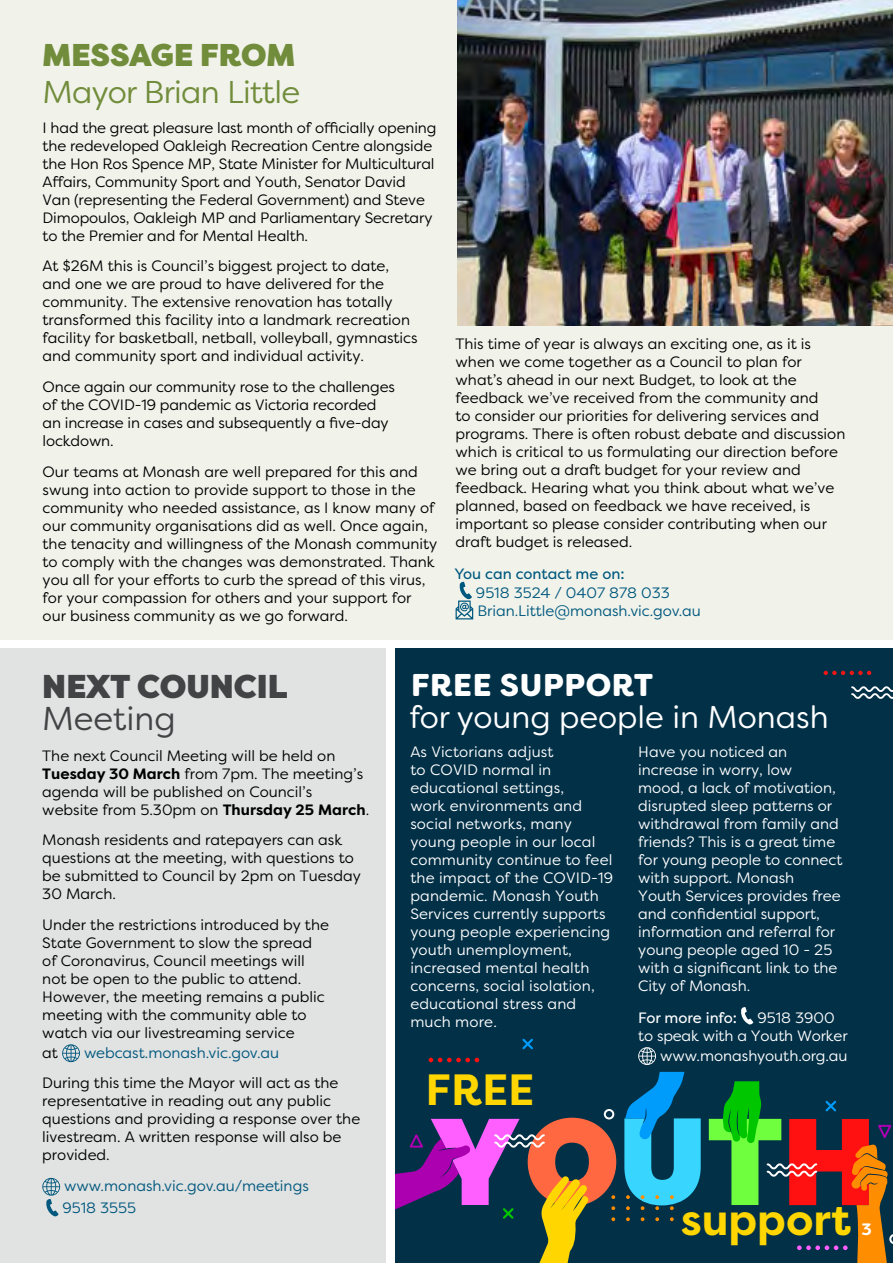
<style>
.page{position:relative;width:893px;height:1263px;background:#fff}
.page>*{position:absolute;margin:0;border:0;box-sizing:border-box;transform-origin:0 0}
.t1{font:700 43.65px "Filson Pro";color:#ffd600}
.t2{font:900 33px "Filson Pro";color:#424344}
.t3{font:33px "Filson Pro";color:#424344}
.t4{font:31.5px "Filson Soft";color:#fff}
.t5{font:31.5px "Filson Pro";letter-spacing:-.02em;color:#718c3a}
.t6{font:900 31.5px "Filson Pro";color:#718c3a}
.t7{font:900 31.5px "Filson Soft";letter-spacing:.02em;color:#fff}
.t8{font:700 16.5px "Filson Soft";color:#fff}
.t9{font:15px/18px "Filson Pro";color:#000}
.t10{font:15px/18px "Filson Pro";color:#fff}
.t11{font:15px/22.2px "Filson Pro";color:#00587e}
.t12{font:15px "Filson Pro";color:#00587e}
.t13{font:15px "Filson Pro";letter-spacing:-.005em;color:#fff}
.s1{font-weight:700}
</style>
<div class="page">
<div style="left:396px;top:648px;width:497px;height:615px;background:#023047"></div>
<svg style="left:522px;top:1039px;width:11px;height:10px"></svg>
<div style="left:604px;top:1109px;width:10px;height:10px;border:2px solid #fff;border-radius:50%"></div>
<svg style="left:624px;top:1072px;width:77px;height:138px"></svg>
<svg style="left:396px;top:1118px;width:220px;height:145px"></svg>
<svg style="left:626px;top:1217px;width:4px;height:4px"></svg>
<svg style="left:641px;top:1217px;width:3px;height:4px"></svg>
<svg style="left:655px;top:1217px;width:4px;height:4px"></svg>
<svg style="left:670px;top:1217px;width:4px;height:4px"></svg>
<svg style="left:429px;top:1058px;width:50px;height:4px"></svg>
<svg style="left:709px;top:1081px;width:184px;height:182px"></svg>
<div style="left:0;top:0;width:893px;height:640px;background:#f1f3eb"></div>
<div style="left:0;top:648px;width:386px;height:615px;background:#e1e2e2"></div>
<svg style="left:62px;top:1044px;width:18px;height:18px"></svg>
<svg style="left:42px;top:1178px;width:18px;height:39px"></svg>
<svg style="left:456px;top:581px;width:17px;height:38px"></svg>
<svg style="left:741px;top:1007px;width:12px;height:18px"></svg>
<svg style="left:638px;top:1047px;width:18px;height:18px"></svg>
<img style="left:458px;top:0;width:435px;height:325px">
<svg style="left:851px;top:686px;width:42px;height:13px"></svg>
<svg style="left:823px;top:671px;width:48px;height:4px"></svg>
<h3 class="t6" style="left:43px;top:36px;width:254px">MESSAGE FROM</h3>
<h3 class="t5" style="left:43px;top:71px;width:259px">Mayor Brian Little</h3>
<p class="t9" style="left:43px;top:118px;width:395px">I had the great pleasure last month of officially opening the redeveloped Oakleigh Recreation Centre alongside the Hon Ros Spence MP, State Minister for Multicultural Affairs, Community Sport and Youth, Senator David Van (representing the Federal Government) and Steve Dimopoulos, Oakleigh MP and Parliamentary Secretary to the Premier and for Mental Health.</p>
<p class="t9" style="left:43px;top:257px;width:377px">At $26M this is Council’s biggest project to date, and one we are proud to have delivered for the community. The extensive renovation has totally transformed this facility into a landmark recreation facility for basketball, netball, volleyball, gymnastics and community sport and individual activity.</p>
<p class="t9" style="left:43px;top:377px;width:354px">Once again our community rose to the challenges of the COVID-19 pandemic as Victoria recorded an increase in cases and subsequently a five-day lockdown.</p>
<p class="t9" style="left:43px;top:462px;width:396px">Our teams at Monash are well prepared for this and swung into action to provide support to those in the community who needed assistance, as I know many of our community organisations did as well. Once again, the tenacity and willingness of the Monash community to comply with the changes was demonstrated. Thank you all for your efforts to curb the spread of this virus, for your compassion for others and your support for our business community as we go forward.</p>
<p class="t9" style="left:456px;top:335px;width:391px">This time of year is always an exciting one, as it is when we come together as a Council to plan for what’s ahead in our next Budget, to look at the feedback we’ve received from the community and<br>to consider our priorities for delivering services and programs. There is often robust debate and discussion which is critical to us formulating our direction before we bring out a draft budget for your review and feedback. Hearing what you think about what we’ve planned, based on feedback we have received, is important so please consider contributing when our draft budget is released.</p>
<p class="t12" style="left:455px;top:564px;width:172px">You can contact me on:</p>
<p class="t11" style="left:476px;top:583px;width:226px;line-height:18.8px">9518 3524 / 0407 878 033<br>Brian.Little@monash.vic.gov.au</p>
<h2 class="t2" style="left:42px;top:666px;width:247px">NEXT COUNCIL</h2>
<h2 class="t3" style="left:42px;top:696px;width:135px">Meeting</h2>
<p class="t9" style="left:42px;top:746px;width:328px">The next Council Meeting will be held on <span class="s1">Tuesday 30 March</span> from 7pm. The meeting’s agenda will be published on Council’s website from 5.30pm on <span class="s1">Thursday 25 March</span>.</p>
<p class="t9" style="left:42px;top:831px;width:320px">Monash residents and ratepayers can ask questions at the meeting, with questions to be submitted to Council by 2pm on Tuesday 30 March.</p>
<p class="t9" style="left:42px;top:915px;width:288px">Under the restrictions introduced by the State Government to slow the spread of Coronavirus, Council meetings will not be open to the public to attend.<br>However, the meeting remains a public meeting with the community able to watch via our livestreaming service</p>
<p class="t9" style="left:42px;top:1043px;width:17px">at</p>
<p class="t11" style="left:84px;top:1041px;width:196px">webcast.monash.vic.gov.au</p>
<p class="t9" style="left:42px;top:1074px;width:319px">During this time the Mayor will act as the representative in reading out any public questions and providing a response over the livestream. A written response will also be provided.</p>
<p class="t11" style="left:63px;top:1174px;width:248px">www.monash.vic.gov.au/meetings<br>9518 3555</p>
<h3 class="t7" style="left:411px;top:665px;width:244px">FREE SUPPORT</h3>
<h3 class="t4" style="left:409px;top:697px;width:421px">for young people in Monash</h3>
<p class="t10" style="left:410px;top:742px;width:204px">As Victorians adjust<br>to COVID normal in educational settings,<br>work environments and social networks, many young people in our local community continue to feel the impact of the COVID-19 pandemic. Monash Youth<br>Services currently supports young people experiencing youth unemployment, increased mental health concerns, social isolation, educational stress and much more.</p>
<p class="t10" style="left:638px;top:742px;width:206px">Have you noticed an increase in worry, low<br>mood, a lack of motivation, disrupted sleep patterns or withdrawal from family and friends? This is a great time for young people to connect with support. Monash<br>Youth Services provides free and confidential support, information and referral for young people aged 10 - 25 with a significant link to the<br>City of Monash.</p>
<p class="t13" style="left:638px;top:1008px;width:100px">For more info:</p>
<p class="t10" style="left:638px;top:1008px;width:211px;text-indent:119px">9518 3900 to speak with a Youth Worker</p>
<p class="t10" style="left:660px;top:1046px;width:189px">www.monashyouth.org.au</p>
<h1 class="t1" style="left:426px;top:1062px;width:110px">FREE</h1>
<h1 class="t1" style="left:681px;top:1192px;width:172px">support</h1>
<p class="t8" style="left:861px;top:1218px;width:12px">3</p>
</div>
